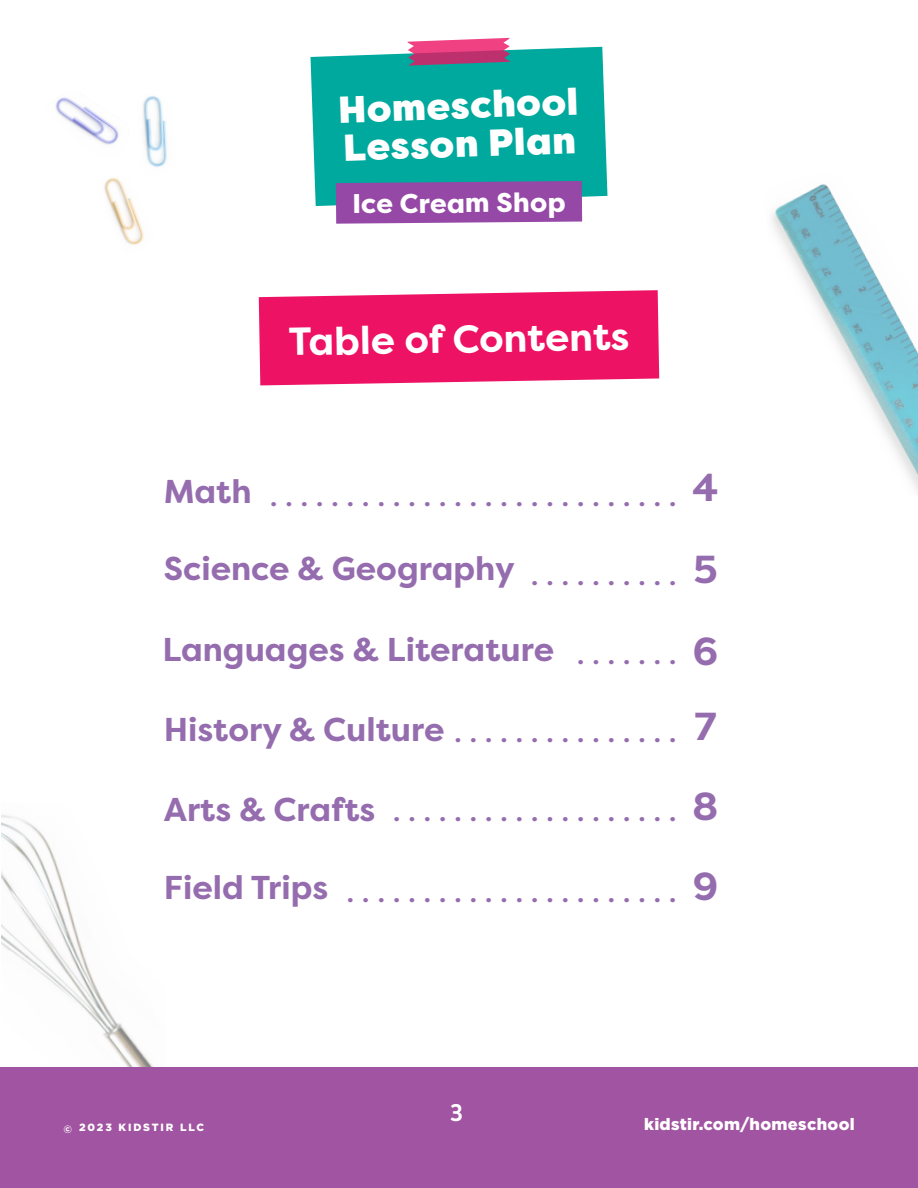
<style>
.page{position:relative;width:918px;height:1188px;background:#fff}
.page>*{position:absolute;margin:0;border:0;box-sizing:border-box;transform-origin:0 0}
.t1{font:700 39px "Filson Pro";color:#fff}
.t2{font:700 39px/82.7px "Filson Pro";color:#956daf}
.t3{font:900 37.5px/38.5px "Filson Pro";color:#fff}
.t4{font:700 33px "Filson Pro";color:#956daf}
.t5{font:500 27px "Filson Pro";color:#956daf}
.t6{font:800 27px "Filson Pro";color:#fff}
.t7{font:500 24px "Mikado";color:#fff}
.t8{font:900 16.5px "Gotham";letter-spacing:.02em;color:#fff}
.t9{font:900 10.5px "Gotham";letter-spacing:.18em;color:#fff}
.s1{font-weight:700;font-size:33px}
</style>
<div class="page">
<img style="left:1px;top:815px;width:153px;height:252px">
<div style="left:0;top:1067px;width:918px;height:121px;background:#a154a1"></div>
<div style="left:310px;top:47px;width:298px;height:159px;background:#00a99d"></div>
<svg style="left:408px;top:38px;width:102px;height:28px;background:#c25587"></svg>
<svg style="left:336px;top:181px;width:246px;height:43px;background:#9450a8"></svg>
<img style="left:143px;top:96px;width:24px;height:71px">
<img style="left:104px;top:159px;width:55px;height:86px">
<img style="left:55px;top:97px;width:85px;height:72px">
<img style="left:772px;top:184px;width:146px;height:309px">
<svg style="left:259px;top:290px;width:400px;height:95px;background:#ee236e"></svg>
<h2 class="t3" style="left:338px;top:91px;width:241px;rotate:-2deg">Homeschool<br>Lesson Plan</h2>
<p class="t6" style="left:352px;top:188px;width:215px;rotate:-1deg">Ice Cream Shop</p>
<h1 class="t1" style="left:288px;top:317px;width:342px;rotate:-1deg">Table of Contents</h1>
<p class="t5" style="left:164px;top:477px;width:514px"><span class="s1">Math</span> ...........................</p>
<h1 class="t2" style="left:693px;top:447px;width:27px">4</h1>
<p class="t4" style="left:164px;top:548px;width:352px">Science &amp; Geography</p>
<p class="t5" style="left:531px;top:556px;width:147px">..........</p>
<p class="t4" style="left:162px;top:629px;width:393px">Languages &amp; Literature</p>
<p class="t5" style="left:577px;top:635px;width:101px">.......</p>
<p class="t4" style="left:164px;top:708px;width:282px">History &amp; Culture</p>
<p class="t5" style="left:454px;top:714px;width:223px">...............</p>
<p class="t4" style="left:164px;top:788px;width:213px">Arts &amp; Crafts</p>
<p class="t5" style="left:393px;top:793px;width:285px">...................</p>
<h1 class="t2" style="left:693px;top:528px;width:27px">5<br>6</h1>
<h1 class="t2" style="left:694px;top:686px;width:23px">7</h1>
<h1 class="t2" style="left:693px;top:766px;width:27px">8</h1>
<p class="t4" style="left:164px;top:867px;width:166px">Field Trips</p>
<p class="t5" style="left:347px;top:874px;width:331px">......................</p>
<h1 class="t2" style="left:693px;top:845px;width:27px">9</h1>
<p class="t9" style="left:64px;top:1120px;width:142px">© 2023 KIDSTIR LLC</p>
<p class="t7" style="left:450px;top:1098px;width:14px">3</p>
<p class="t8" style="left:644px;top:1113px;width:212px">kidstir.com/homeschool</p>
</div>
